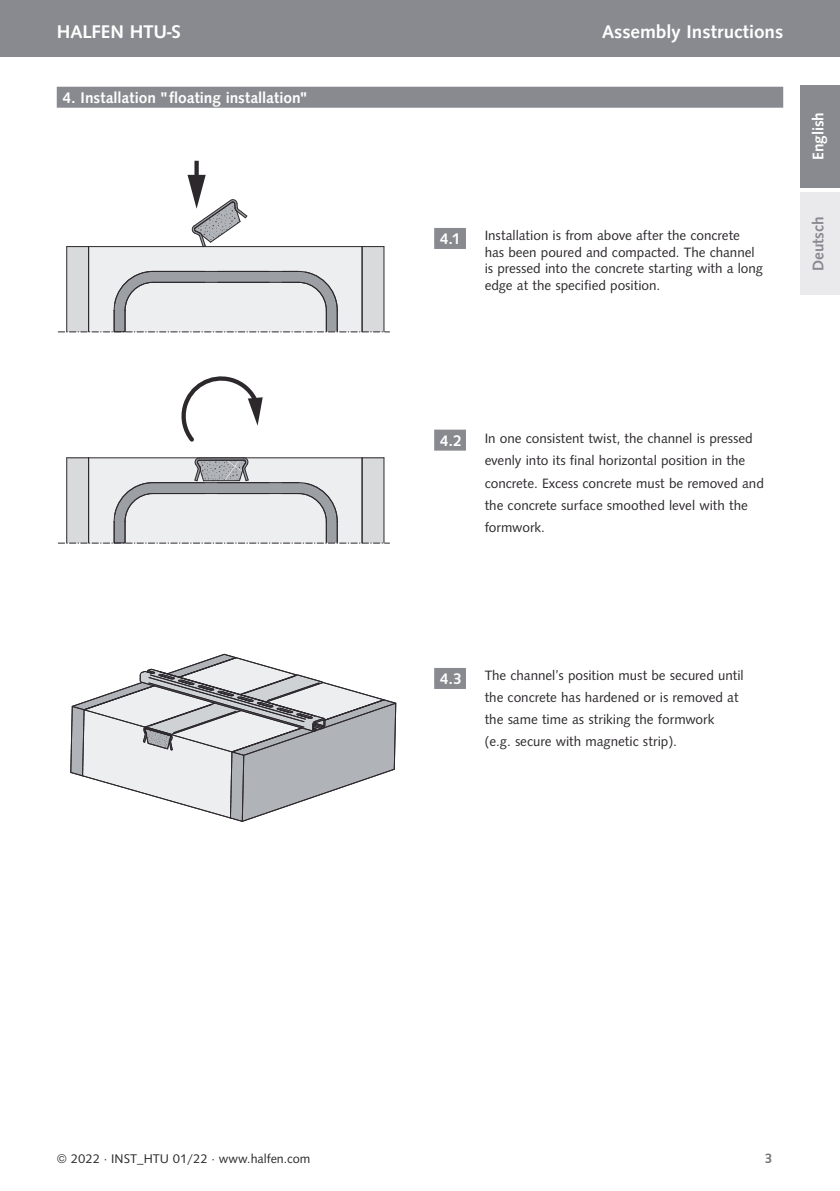
<style>
.page{position:relative;width:840px;height:1191px;background:#fff}
.page>*{position:absolute;margin:0;border:0;box-sizing:border-box;transform-origin:0 0}
.t1{font:500 19px "Syntax TOT";color:#fff}
.t2{font:500 16px "Syntax TOT";color:#fff}
.t3{font:500 16px "Syntax TOT";color:#888a8f}
.t4{font:14px/22px "Syntax TOT";color:#2c282c}
.t5{font:500 14px "Syntax TOT";color:#717478}
.t6{font:13px "Syntax TOT";color:#2c282c}
</style>
<div class="page">
<div style="left:0;top:0;width:839px;height:57px;background:#888a8f"></div>
<div style="left:799px;top:193px;width:40px;height:102px;background:#eaeaec"></div>
<div style="left:799px;top:85px;width:40px;height:102px;background:#888a8f"></div>
<div style="left:57px;top:87px;width:725px;height:21px;background:#888a8f"></div>
<div style="left:194px;top:161px;width:5px;height:20px;background:#2c282c"></div>
<svg style="left:58px;top:175px;width:331px;height:157px"></svg>
<svg style="left:58px;top:457px;width:331px;height:87px;background:#d4d5d7"></svg>
<hr style="left:199px;top:460px;width:45px;height:1px;background:#2c282c">
<svg style="left:182px;top:376px;width:80px;height:66px"></svg>
<div style="left:434px;top:228px;width:31px;height:21px;background:#888a8f"></div>
<div style="left:434px;top:429px;width:31px;height:21px;background:#888a8f"></div>
<div style="left:434px;top:668px;width:31px;height:21px;background:#888a8f"></div>
<svg style="left:70px;top:654px;width:326px;height:168px"></svg>
<h1 class="t1" style="left:57px;top:25px;width:125px">HALFEN HTU-S</h1>
<h1 class="t1" style="left:601px;top:25px;width:182px">Assembly Instructions</h1>
<p class="t2" style="left:62px;top:91px;width:246px">4. Installation " floating installation"</p>
<p class="t2" style="left:439px;top:232px;width:22px">4.1</p>
<p class="t4" style="left:484px;top:228px;width:280px;line-height:16.8px">Installation is from above after the concrete<br>has been poured and compacted. The channel is pressed into the concrete starting with a long edge at the specified position.</p>
<p class="t2" style="left:811px;top:160px;width:49px;rotate:-90deg">English</p>
<p class="t3" style="left:811px;top:271px;width:56px;rotate:-90deg">Deutsch</p>
<p class="t2" style="left:439px;top:434px;width:24px">4.2</p>
<p class="t4" style="left:484px;top:429px;width:280px">In one consistent twist, the channel is pressed evenly into its final horizontal position in the concrete. Excess concrete must be removed and the concrete surface smoothed level with the formwork.</p>
<p class="t2" style="left:439px;top:672px;width:24px">4.3</p>
<p class="t4" style="left:484px;top:666px;width:260px">The channel’s position must be secured until the concrete has hardened or is removed at the same time as striking the formwork (e.g. secure with magnetic strip).</p>
<p class="t6" style="left:57px;top:1153px;width:255px">© 2022 · INST_HTU 01/22 · www.halfen.com</p>
<p class="t5" style="left:764px;top:1152px;width:9px">3</p>
</div>
